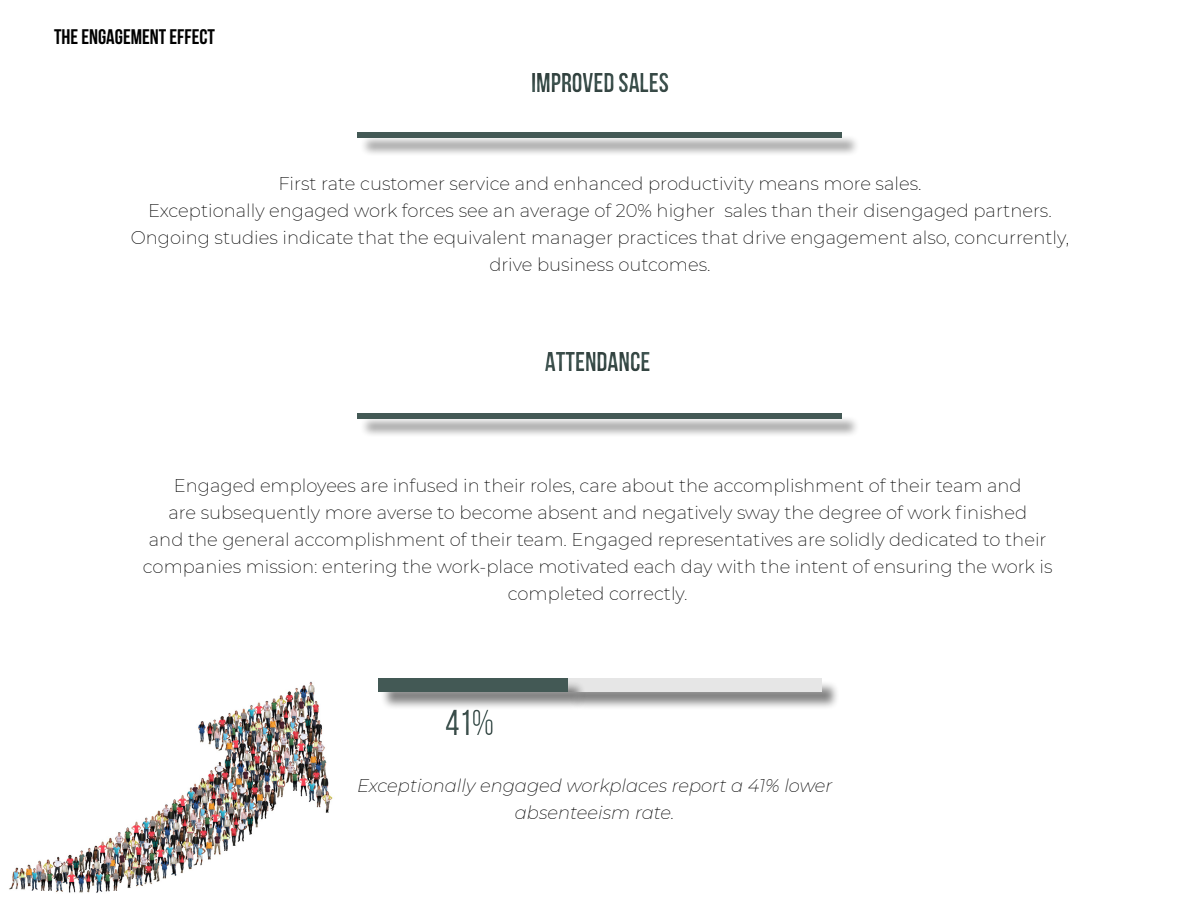
<style>
.page{position:relative;width:1200px;height:900px;background:#fff}
.page>*{position:absolute;margin:0;border:0;box-sizing:border-box;transform-origin:0 0}
.t1{font:36px "Bebas Neue";color:#435955}
.t2{font:700 27px "Bebas Neue";color:#435955}
.t3{font:700 21px "Bebas Neue";color:#000}
.t4{font:200 18px/27px "Montserrat";color:#000;text-align:center}
.t5{font:italic 200 18px "Montserrat";color:#000}
</style>
<div class="page">
<div style="left:517px;top:66px;width:167px;height:34px;background:#000;opacity:.5"></div>
<div style="left:360px;top:134px;width:500px;height:23px;background:#000;opacity:.5"></div>
<div style="left:357px;top:132px;width:485px;height:6px;background:#435955"></div>
<div style="left:530px;top:344px;width:134px;height:34px;background:#000;opacity:.5"></div>
<div style="left:360px;top:416px;width:500px;height:22px;background:#000;opacity:.5"></div>
<div style="left:357px;top:413px;width:485px;height:6px;background:#435955"></div>
<div style="left:570px;top:680px;width:270px;height:30px;background:#000;opacity:.5"></div>
<div style="left:567px;top:678px;width:255px;height:14px;background:#e6e6e6"></div>
<div style="left:434px;top:700px;width:74px;height:45px;background:#000;opacity:.5"></div>
<div style="left:381px;top:680px;width:205px;height:30px;background:#000;opacity:.5"></div>
<div style="left:378px;top:678px;width:189px;height:14px;background:#435955"></div>
<img style="left:9px;top:681px;width:324px;height:212px">
<p class="t3" style="left:54px;top:25px;width:163px">THE ENGAGEMENT EFFECT</p>
<h2 class="t2" style="left:531px;top:68px;width:139px">IMPROVED SALES</h2>
<p class="t4" style="left:278px;top:170px;width:645px">First rate customer service and enhanced productivity means more sales.</p>
<p class="t4" style="left:148px;top:197px;width:905px">Exceptionally engaged work forces see an average of 20% higher sales than their disengaged partners.</p>
<p class="t4" style="left:131px;top:224px;width:940px">Ongoing studies indicate that the equivalent manager practices that drive engagement also, concurrently, drive business outcomes.</p>
<h2 class="t2" style="left:545px;top:346px;width:107px">ATTENDANCE</h2>
<p class="t4" style="left:174px;top:471px;width:850px">Engaged employees are infused in their roles, care about the accomplishment of their team and</p>
<p class="t4" style="left:168px;top:498px;width:860px">are subsequently more averse to become absent and negatively sway the degree of work finished</p>
<p class="t4" style="left:149px;top:525px;width:899px">and the general accomplishment of their team. Engaged representatives are solidly dedicated to their</p>
<p class="t4" style="left:143px;top:552px;width:911px">companies mission: entering the work-place motivated each day with the intent of ensuring the work is completed correctly.</p>
<h1 class="t1" style="left:445px;top:703px;width:50px">41%</h1>
<p class="t5" style="left:357px;top:773px;width:477px">Exceptionally engaged workplaces report a 41% lower</p>
<p class="t5" style="left:515px;top:800px;width:161px">absenteeism rate.</p>
</div>
